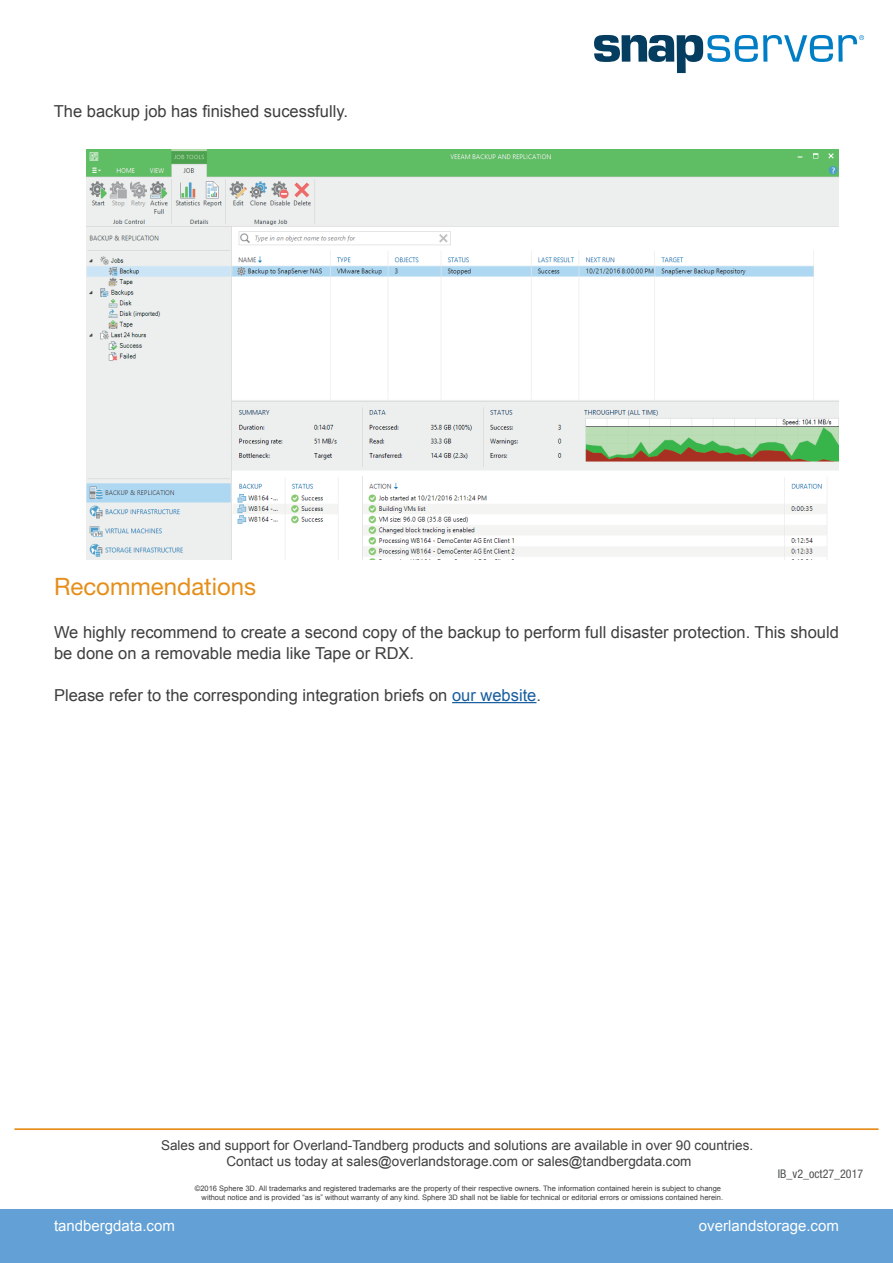
<style>
.page{position:relative;width:893px;height:1263px;background:#fff}
.page>*{position:absolute;margin:0;border:0;box-sizing:border-box;transform-origin:0 0}
.t1{font:24px "Helvetica Neue LT Std";color:#e58e19}
.t2{font:16.5px/21px "Arial";color:#3e3e3f}
.t3{font:15px "Arial";color:#fff}
.t4{font:13.5px/16.2px "Arial";color:#3e3e3f;text-align:center}
.t5{font:condensed 12px "Helvetica Neue LT Std";color:#4f5252}
.t6{font:7.5px/9px "Arial";color:#3e3e3f;text-align:right}
.s1{color:#175d9e}
.s2{color:#4f5252}
</style>
<div class="page">
<div style="left:0;top:1209px;width:893px;height:54px;background:#62a0d6"></div>
<hr style="left:14px;top:1128px;width:864px;height:2px;background:#e58e19">
<svg style="left:594px;top:35px;width:270px;height:38px"></svg>
<hr style="left:452px;top:702px;width:84px;height:1px;background:#175d9e">
<img style="left:86px;top:149px;width:753px;height:410px">
<h2 class="t2" style="left:54px;top:101px;width:296px">The backup job has finished sucessfully.</h2>
<h1 class="t1" style="left:54px;top:572px;width:204px">Recommendations</h1>
<h2 class="t2" style="left:54px;top:622px;width:786px">We highly recommend to create a second copy of the backup to perform full disaster protection. This should be done on a removable media like Tape or RDX.</h2>
<h2 class="t2" style="left:54px;top:685px;width:489px">Please refer to the corresponding integration briefs on <span class="s1">our website</span><span class="s2">.</span></h2>
<h3 class="t4" style="left:161px;top:1137px;width:594px">Sales and support for Overland-Tandberg products and solutions are available in over 90 countries.<br>Contact us today at sales@overlandstorage.com or sales@tandbergdata.com</h3>
<p class="t6" style="left:195px;top:1184px;width:530px">©2016 Sphere 3D. All trademarks and registered trademarks are the property of their respective owners. The information contained herein is subject to change without notice and is provided “as is” without warranty of any kind. Sphere 3D shall not be liable for technical or editorial errors or omissions contained herein.</p>
<h3 class="t5" style="left:778px;top:1167px;width:87px">IB_v2_oct27_2017</h3>
<h3 class="t3" style="left:54px;top:1216px;width:122px">tandbergdata.com</h3>
<h3 class="t3" style="left:699px;top:1216px;width:142px">overlandstorage.com</h3>
</div>
